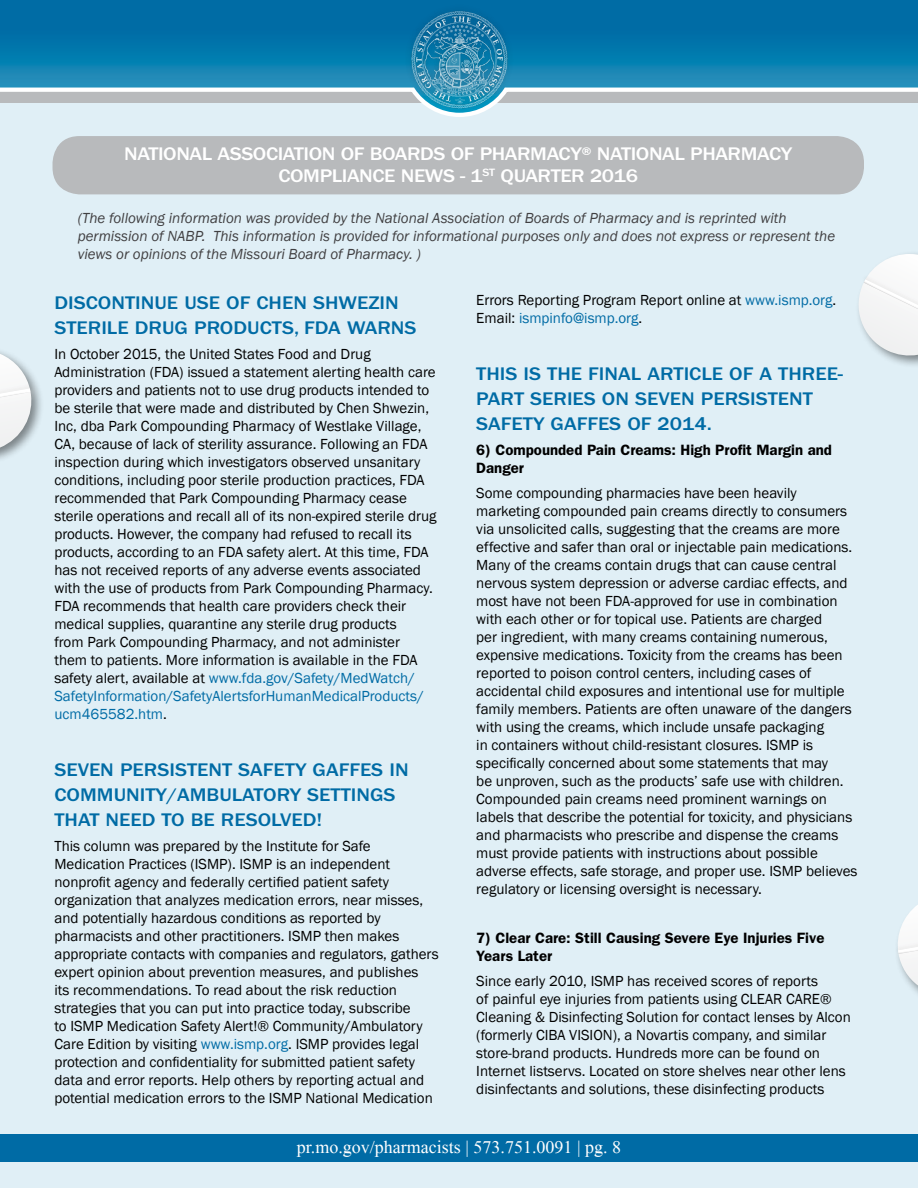
<style>
.page{position:relative;width:918px;height:1188px;background:#fff}
.page>*{position:absolute;margin:0;border:0;box-sizing:border-box;transform-origin:0 0}
.t1{font:500 18.9px/25.2px "ITC Franklin Gothic Std";color:#006ba5;scale:1.11 1}
.t2{font:500 18.9px/22.5px "ITC Franklin Gothic Std";letter-spacing:-.02em;color:#fff;text-align:center;scale:1.11 1}
.t3{font:18px "Mongolian Baiti";color:#fff}
.t4{font:15px/18px "Franklin Gothic";color:#000}
.t5{font:italic 15px/18px "Franklin Gothic";color:#414042}
.t6{font:600 15px/18px "ITC Franklin Gothic Std";color:#000}
.s1{color:#006ba5}
</style>
<div class="page">
<div style="left:0;top:19px;width:918px;height:1115px;background:#e0eff6"></div>
<svg style="left:897px;top:905px;width:21px;height:81px"></svg>
<div style="left:855px;top:250px;width:63px;height:119px;background:#000;opacity:.45"></div>
<svg style="left:855px;top:254px;width:63px;height:103px"></svg>
<div style="left:0;top:346px;width:45px;height:119px;background:#000;opacity:.45"></div>
<svg style="left:0;top:354px;width:45px;height:94px"></svg>
<div style="left:0;top:1151px;width:918px;height:37px;background:#e0eff6"></div>
<svg style="left:0;top:0;width:918px;height:117px"></svg>
<div style="left:403px;top:2px;width:112px;height:113px;background:#000;opacity:.33"></div>
<img style="left:410px;top:10px;width:99px;height:99px">
<div style="left:0;top:1134px;width:918px;height:27px;background:#006ba5"></div>
<div style="left:53px;top:136px;width:811px;height:58px;background:#b8babc;border-radius:27px"></div>
<p class="t2" style="left:124px;top:142px;width:603px">NATIONAL ASSOCIATION OF BOARDS OF PHARMACY® NATIONAL PHARMACY<br>COMPLIANCE NEWS - 1<sup>ST</sup> QUARTER 2016</p>
<p class="t5" style="left:78px;top:209px;width:759px">(The following information was provided by the National Association of Boards of Pharmacy and is reprinted with permission of NABP. This information is provided for informational purposes only and does not express or represent the views or opinions of the Missouri Board of Pharmacy. )</p>
<p class="t1" style="left:54px;top:291px;width:328px">DISCONTINUE USE OF CHEN SHWEZIN<br>STERILE DRUG PRODUCTS, FDA WARNS</p>
<p class="t4" style="left:54px;top:346px;width:384px">In October 2015, the United States Food and Drug Administration (FDA) issued a statement alerting health care providers and patients not to use drug products intended to be sterile that were made and distributed by Chen Shwezin, Inc, dba Park Compounding Pharmacy of Westlake Village, CA, because of lack of sterility assurance. Following an FDA inspection during which investigators observed unsanitary conditions, including poor sterile production practices, FDA recommended that Park Compounding Pharmacy cease sterile operations and recall all of its non-expired sterile drug products. However, the company had refused to recall its products, according to an FDA safety alert. At this time, FDA has not received reports of any adverse events associated with the use of products from Park Compounding Pharmacy.<br>FDA recommends that health care providers check their medical supplies, quarantine any sterile drug products<br>from Park Compounding Pharmacy, and not administer them to patients. More information is available in the FDA safety alert, available at <span class="s1">www.fda.gov/Safety/MedWatch/ SafetyInformation/SafetyAlertsforHumanMedicalProducts/ ucm465582.htm</span>.</p>
<p class="t1" style="left:54px;top:757px;width:321px">SEVEN PERSISTENT SAFETY GAFFES IN<br>COMMUNITY/AMBULATORY SETTINGS<br>THAT NEED TO BE RESOLVED!</p>
<p class="t4" style="left:54px;top:837px;width:386px">This column was prepared by the Institute for Safe Medication Practices (ISMP). ISMP is an independent nonprofit agency and federally certified patient safety organization that analyzes medication errors, near misses, and potentially hazardous conditions as reported by pharmacists and other practitioners. ISMP then makes appropriate contacts with companies and regulators, gathers expert opinion about prevention measures, and publishes<br>its recommendations. To read about the risk reduction strategies that you can put into practice today, subscribe<br>to ISMP Medication Safety Alert!® Community/Ambulatory Care Edition by visiting <span class="s1">www.ismp.org</span>. ISMP provides legal protection and confidentiality for submitted patient safety data and error reports. Help others by reporting actual and potential medication errors to the ISMP National Medication</p>
<p class="t4" style="left:476px;top:292px;width:362px">Errors Reporting Program Report online at <span class="s1">www.ismp.org</span>.<br>Email: <span class="s1">ismpinfo@ismp.org</span>.</p>
<p class="t1" style="left:476px;top:361px;width:332px">THIS IS THE FINAL ARTICLE OF A THREE-<br>PART SERIES ON SEVEN PERSISTENT<br>SAFETY GAFFES OF 2014.</p>
<p class="t6" style="left:476px;top:441px;width:357px">6) Compounded Pain Creams: High Profit Margin and<br>Danger</p>
<p class="t4" style="left:476px;top:484px;width:383px">Some compounding pharmacies have been heavily marketing compounded pain creams directly to consumers via unsolicited calls, suggesting that the creams are more effective and safer than oral or injectable pain medications.<br>Many of the creams contain drugs that can cause central nervous system depression or adverse cardiac effects, and most have not been FDA-approved for use in combination with each other or for topical use. Patients are charged<br>per ingredient, with many creams containing numerous, expensive medications. Toxicity from the creams has been reported to poison control centers, including cases of accidental child exposures and intentional use for multiple family members. Patients are often unaware of the dangers with using the creams, which include unsafe packaging<br>in containers without child-resistant closures. ISMP is specifically concerned about some statements that may<br>be unproven, such as the products’ safe use with children.<br>Compounded pain creams need prominent warnings on labels that describe the potential for toxicity, and physicians and pharmacists who prescribe and dispense the creams must provide patients with instructions about possible adverse effects, safe storage, and proper use. ISMP believes regulatory or licensing oversight is necessary.</p>
<p class="t6" style="left:476px;top:929px;width:350px">7) Clear Care: Still Causing Severe Eye Injuries Five<br>Years Later</p>
<p class="t4" style="left:476px;top:973px;width:376px">Since early 2010, ISMP has received scores of reports<br>of painful eye injuries from patients using CLEAR CARE® Cleaning &amp; Disinfecting Solution for contact lenses by Alcon (formerly CIBA VISION), a Novartis company, and similar store-brand products. Hundreds more can be found on Internet listservs. Located on store shelves near other lens disinfectants and solutions, these disinfecting products</p>
<p class="t3" style="left:297px;top:1137px;width:326px">pr.mo.gov/pharmacists | 573.751.0091 | pg. 8</p>
</div>
